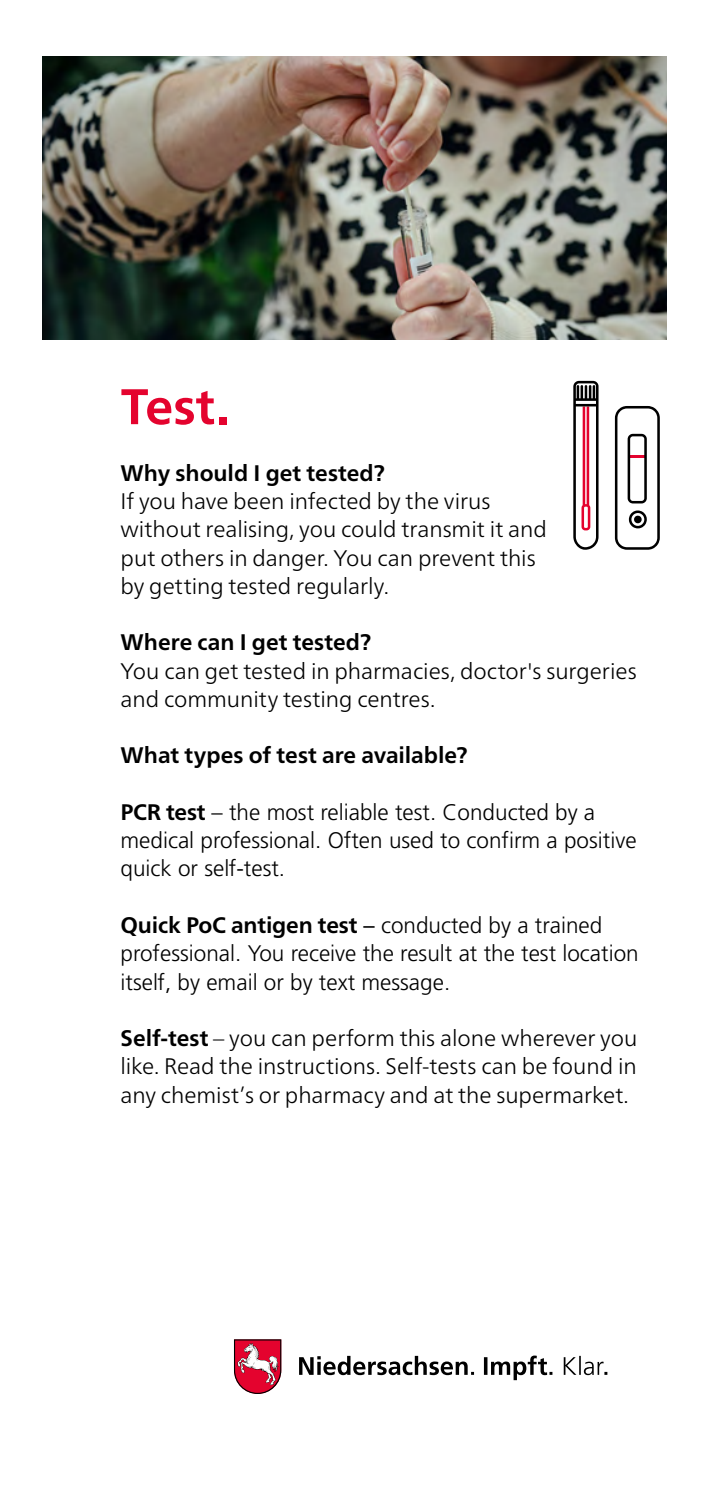
<style>
.page{position:relative;width:709px;height:1489px;background:#fff}
.page>*{position:absolute;margin:0;border:0;box-sizing:border-box;transform-origin:0 0}
.t1{font:700 50px "Neue Frutiger World";color:#e4032e}
.t2{font:300 22.5px/28.2px "Neue Frutiger World";letter-spacing:-.005em;color:#000}
.t3{font:300 22.5px/28.2px "Frutiger LT Pro";color:#000}
.t4{font:700 22.5px "Neue Frutiger World";color:#000}
.s1{font-family:"Neue Frutiger World";font-weight:700}
.s2{font-family:"Frutiger LT Pro";font-weight:400}
.s3{font-family:"Frutiger LT Pro";font-weight:300}
.s4{font-weight:700}
</style>
<div class="page">
<svg style="left:615px;top:406px;width:45px;height:143px"></svg>
<svg style="left:573px;top:381px;width:25px;height:168px"></svg>
<svg style="left:234px;top:1339px;width:47px;height:54px"></svg>
<svg style="left:299px;top:1355px;width:308px;height:24px"></svg>
<img style="left:43px;top:57px;width:623px;height:282px">
<h1 class="t1" style="left:120px;top:362px;width:110px">Test.</h1>
<p class="t4" style="left:120px;top:453px;width:266px">Why should I get tested?</p>
<p class="t2" style="left:120px;top:487px;width:428px">If you have been infected by the virus without realising, you could transmit it and put others in danger. You can prevent this by getting tested regularly.</p>
<p class="t4" style="left:120px;top:622px;width:252px">Where can I get tested?</p>
<p class="t2" style="left:120px;top:656px;width:517px">You can get tested in pharmacies, doctor's surgeries and community testing centres.</p>
<p class="t4" style="left:120px;top:735px;width:348px">What types of test are available?</p>
<p class="t3" style="left:120px;top:798px;width:517px"><span class="s1">PCR test</span> – the most reliable test. Conducted by a medical professional. Often used to confirm a positive quick or self-test.</p>
<p class="t4" style="left:120px;top:905px;width:483px">Quick PoC antigen test <span class="s2">–</span> <span class="s3">conducted by a trained</span></p>
<p class="t3" style="left:120px;top:939px;width:519px">professional. You receive the result at the test location itself, by email or by text message.</p>
<p class="t2" style="left:120px;top:1024px;width:518px;text-align:justify"><span class="s4">Self-test</span> – you can perform this alone wherever you like. Read the instructions. Self-tests can be found in any chemist’s or pharmacy and at the supermarket.</p>
</div>
